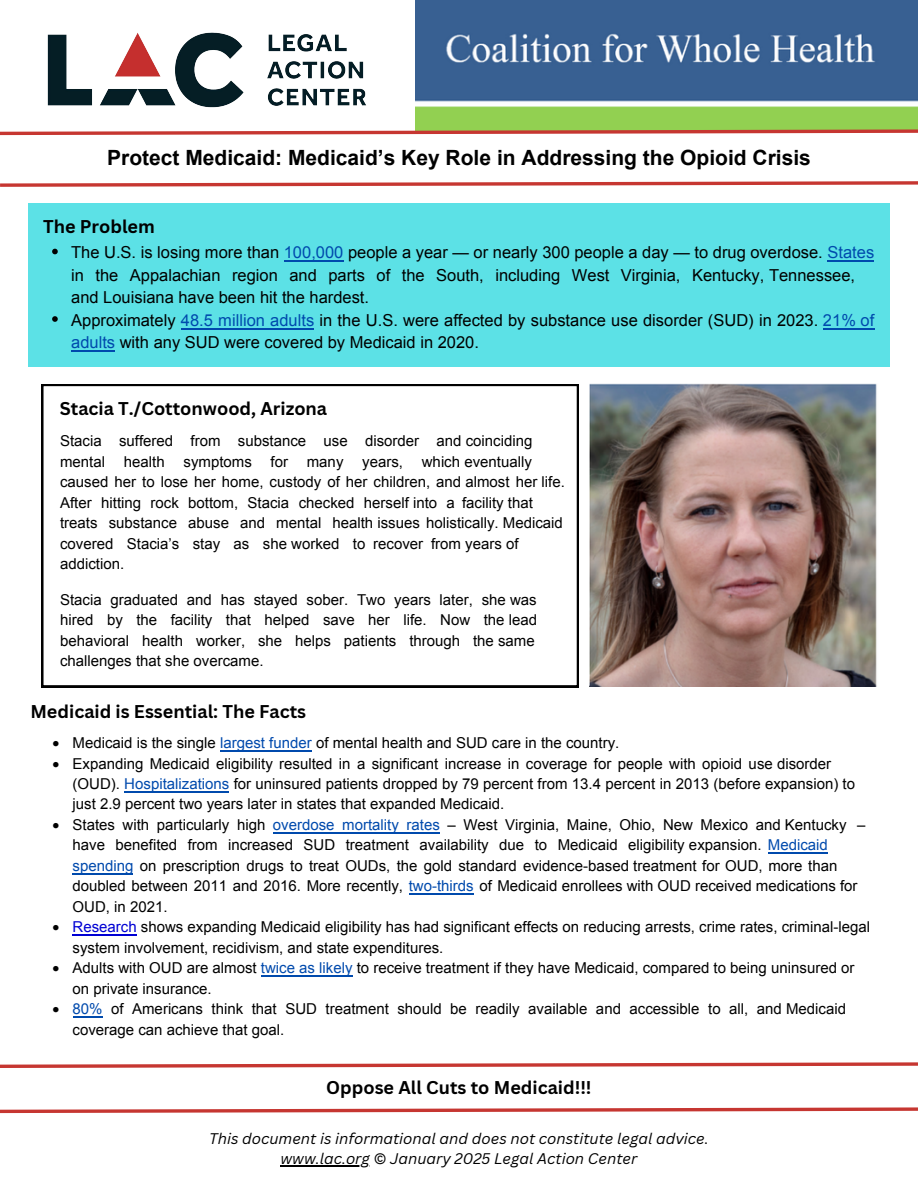
<style>
.page{position:relative;width:918px;height:1188px;background:#fff}
.page>*{position:absolute;margin:0;border:0;box-sizing:border-box;transform-origin:0 0}
.t1{font:700 21px "Arial";color:#000}
.t2{font:700 18px "Canva Sans";color:#000}
.t3{font:16.5px/22.5px "Arial";color:#000}
.t4{font:15px/20.4px "Arial";color:#000}
.t5{font:italic 15px "Canva Sans";color:#000}
.s1{color:#004aad}
.s2{color:#0000d4}
</style>
<div class="page">
<img style="left:416px;top:0;width:501px;height:128px">
<img style="left:47px;top:32px;width:319px;height:76px">
<svg style="left:0;top:128px;width:918px;height:8px"></svg>
<svg style="left:0;top:181px;width:918px;height:6px"></svg>
<div style="left:28px;top:204px;width:862px;height:163px;background:#5ce1e6"></div>
<svg style="left:0;top:1107px;width:918px;height:7px"></svg>
<svg style="left:0;top:1062px;width:918px;height:6px"></svg>
<svg style="left:41px;top:384px;width:538px;height:303px"></svg>
<img style="left:589px;top:384px;width:288px;height:302px">
<hr style="left:281px;top:1166px;width:89px;height:1px;background:#000">
<svg style="left:52px;top:249px;width:6px;height:5px"></svg>
<svg style="left:52px;top:316px;width:6px;height:6px"></svg>
<hr style="left:284px;top:260px;width:59px;height:2px;background:#004aad">
<hr style="left:828px;top:260px;width:46px;height:2px;background:#004aad">
<hr style="left:181px;top:328px;width:133px;height:1px;background:#004aad">
<hr style="left:823px;top:328px;width:51px;height:1px;background:#004aad">
<hr style="left:71px;top:350px;width:44px;height:2px;background:#004aad">
<hr style="left:220px;top:750px;width:92px;height:1px;background:#004aad">
<hr style="left:125px;top:791px;width:104px;height:1px;background:#004aad">
<hr style="left:273px;top:832px;width:167px;height:1px;background:#004aad">
<hr style="left:768px;top:852px;width:60px;height:2px;background:#004aad">
<hr style="left:73px;top:873px;width:60px;height:1px;background:#004aad">
<hr style="left:409px;top:893px;width:65px;height:2px;background:#004aad">
<hr style="left:73px;top:934px;width:64px;height:1px;background:#0000d4">
<hr style="left:261px;top:975px;width:91px;height:1px;background:#004aad">
<svg style="left:73px;top:1016px;width:29px;height:1px"></svg>
<h3 class="t1" style="left:107px;top:144px;width:705px">Protect Medicaid: Medicaid’s Key Role in Addressing the Opioid Crisis</h3>
<h2 class="t2" style="left:43px;top:214px;width:113px">The Problem</h2>
<h3 class="t3" style="left:71px;top:241px;width:805px">The U.S. is losing more than <span class="s1">100,000</span> people a year — or nearly 300 people a day — to drug overdose. <span class="s1">States </span>in the Appalachian region and parts of the South, including West Virginia, Kentucky, Tennessee, and Louisiana have been hit the hardest.<br>Approximately <span class="s1">48.5 million adults</span> in the U.S. were affected by substance use disorder (SUD) in 2023. <span class="s1">21% of adults</span> with any SUD were covered by Medicaid in 2020.</h3>
<p class="t2" style="left:60px;top:396px;width:269px">Stacia T./Cottonwood, Arizona</p>
<p class="t4" style="left:60px;top:431px;width:474px">Stacia suffered from substance use disorder and coinciding mental</p>
<p class="t4" style="left:60px;top:452px;width:506px;text-indent:64px">health symptoms for many years, which eventually caused her to lose her home, custody of her children, and almost her life.<br>After hitting rock bottom, Stacia checked herself into a facility that treats substance abuse and mental health issues holistically. Medicaid covered Stacia’s stay as she worked to recover from years of addiction.</p>
<p class="t4" style="left:60px;top:589px;width:479px">Stacia graduated and has stayed sober. Two years later, she was hired by the facility that helped save her life. Now the lead behavioral health worker, she helps patients through the same challenges that she overcame.</p>
<h2 class="t2" style="left:30px;top:699px;width:277px">Medicaid is Essential: The Facts</h2>
<h2 class="t4" style="left:53px;top:733px;width:568px">• Medicaid is the single <span class="s1">largest funder</span> of mental health and SUD care in the country.</h2>
<h2 class="t4" style="left:73px;top:753px;width:784px;text-indent:-20px">• Expanding Medicaid eligibility resulted in a significant increase in coverage for people with opioid use disorder (OUD). <span class="s1">Hospitalizations</span> for uninsured patients dropped by 79 percent from 13.4 percent in 2013 (before expansion) to just 2.9 percent two years later in states that expanded Medicaid.</h2>
<h2 class="t4" style="left:73px;top:815px;width:794px;text-indent:-20px">• States with particularly high <span class="s1">overdose mortality rates</span> – West Virginia, Maine, Ohio, New Mexico and Kentucky – have benefited from increased SUD treatment availability due to Medicaid eligibility expansion. <span class="s1">Medicaid spending</span> on prescription drugs to treat OUDs, the gold standard evidence-based treatment for OUD, more than doubled between 2011 and 2016. More recently, <span class="s1">two-thirds</span> of Medicaid enrollees with OUD received medications for OUD, in 2021.</h2>
<h2 class="t4" style="left:73px;top:917px;width:799px;text-indent:-20px">• <span class="s2">Research</span> shows expanding Medicaid eligibility has had significant effects on reducing arrests, crime rates, criminal-legal system involvement, recidivism, and state expenditures.</h2>
<h2 class="t4" style="left:73px;top:958px;width:784px;text-indent:-20px">• Adults with OUD are almost <span class="s1">twice as likely</span> to receive treatment if they have Medicaid, compared to being uninsured or on private insurance.</h2>
<h2 class="t4" style="left:73px;top:999px;width:775px;text-indent:-20px">• <span class="s1">80%</span> of Americans think that SUD treatment should be readily available and accessible to all, and Medicaid coverage can achieve that goal.</h2>
<p class="t2" style="left:326px;top:1075px;width:267px">Oppose All Cuts to Medicaid!!!</p>
<p class="t5" style="left:209px;top:1128px;width:501px">This document is informational and does not constitute legal advice.</p>
<h1 class="t5" style="left:281px;top:1148px;width:358px">www.lac.org © January 2025 Legal Action Center</h1>
</div>
